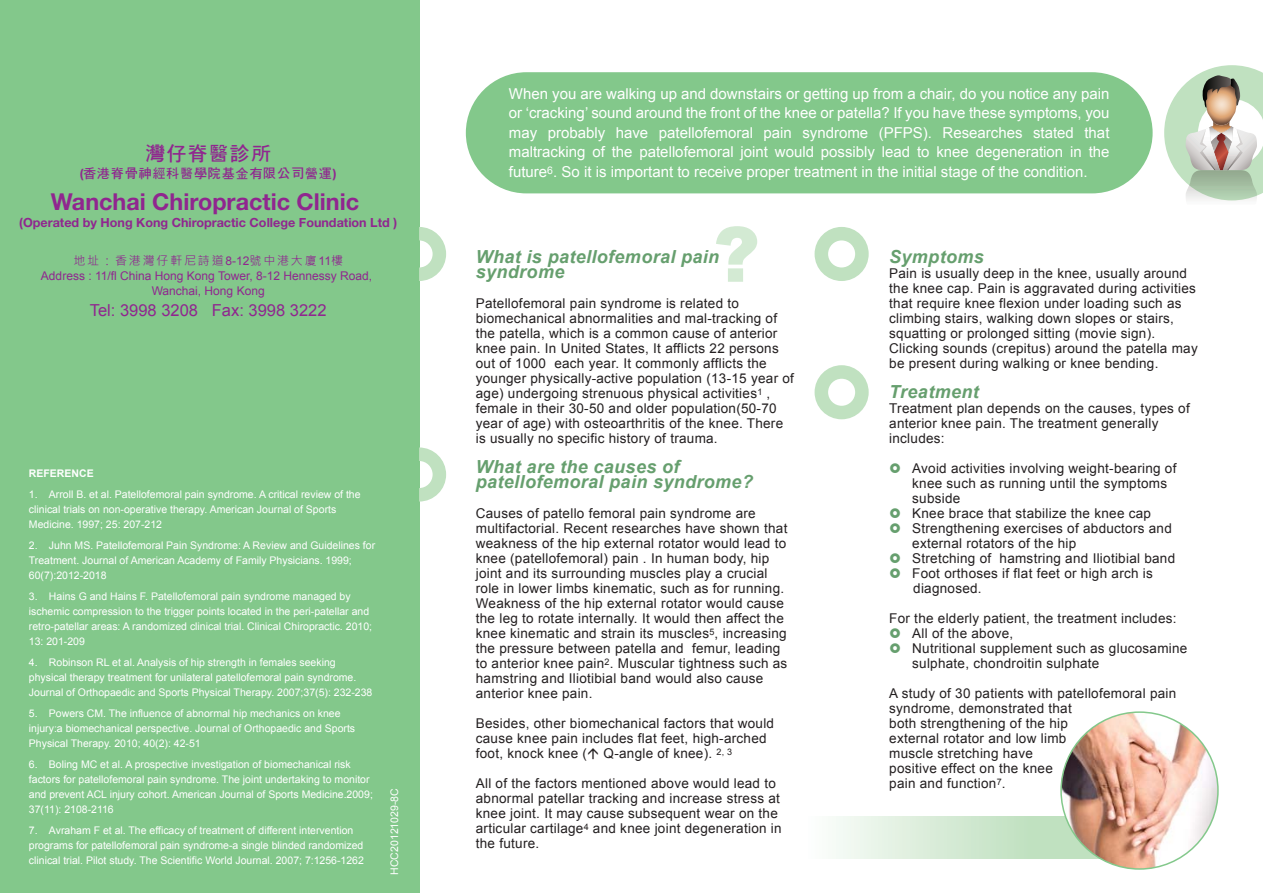
<style>
.page{position:relative;width:1263px;height:893px;background:#fff}
.page>*{position:absolute;margin:0;border:0;box-sizing:border-box;transform-origin:0 0}
.t1{font:700 23.4px "Helvetica Neue";color:#90268f}
.t2{font:19.2px "DATH7";letter-spacing:.1em;color:#90268f}
.t3{font:italic 700 18px/15px "Arial";letter-spacing:.02em;color:#669f6e}
.t4{font:16.5px "Arial";color:#90268f}
.t5{font:15px/19.5px "Arial";color:#fff;text-align:justify}
.t6{font:13.5px/15px "Arial";letter-spacing:.02em;color:#231f20}
.t7{font:700 12.6px "Helvetica Neue";color:#90268f}
.t8{font:12.6px "DATH7";letter-spacing:.1em;color:#90268f}
.t9{font:12px/15px "Arial";color:#90268f;text-align:center}
.t10{font:12px "Microsoft Jheng Hei";letter-spacing:.15em;color:#90268f}
.t11{font:10.5px/15px "Arial";color:#fff}
.t12{font:700 10.5px "Arial";color:#fff}
.s1{font-family:"Helvetica Neue";font-weight:700}
.s2{font-family:"Arial"}
</style>
<div class="page">
<div style="left:0;top:0;width:419px;height:893px;background:#83c88b"></div>
<svg style="left:814px;top:227px;width:55px;height:54px"></svg>
<svg style="left:814px;top:365px;width:55px;height:54px"></svg>
<div style="left:466px;top:72px;width:686px;height:121px;background:#83c88b;border-radius:61px"></div>
<svg style="left:419px;top:227px;width:27px;height:54px"></svg>
<svg style="left:419px;top:447px;width:27px;height:55px"></svg>
<svg style="left:836px;top:816px;width:264px;height:43px;background:#d4ead4"></svg>
<svg style="left:716px;top:226px;width:41px;height:56px"></svg>
<svg style="left:1164px;top:65px;width:99px;height:136px"></svg>
<img style="left:1061px;top:712px;width:157px;height:157px;border-radius:78px">
<h2 class="t2" style="left:146px;top:143px;width:126px">灣仔脊醫診所</h2>
<p class="t8" style="left:80px;top:167px;width:258px"><span class="s1">(</span>香港脊骨神經科醫學院基金有限公司營運<span class="s1">)</span></p>
<h1 class="t1" style="left:51px;top:187px;width:310px">Wanchai Chiropractic Clinic</h1>
<p class="t7" style="left:19px;top:214px;width:379px">(Operated by Hong Kong Chiropractic College Foundation Ltd )</p>
<p class="t10" style="left:73px;top:253px;width:271px">地址 : 香港灣仔軒尼詩道<span class="s2">8-12</span>號中港大廈<span class="s2">11</span>樓</p>
<p class="t9" style="left:41px;top:268px;width:333px">Address : 11/fl China Hong Kong Tower, 8-12 Hennessy Road,<br>Wanchai, Hong Kong</p>
<p class="t4" style="left:90px;top:299px;width:238px">Tel: 3998 3208 Fax: 3998 3222</p>
<p class="t12" style="left:29px;top:466px;width:66px">REFERENCE</p>
<p class="t11" style="left:29px;top:487px;width:333px">1. Arroll B. et al. Patellofemoral pain syndrome. A critical review of the clinical trials on non-operative therapy. American Journal of Sports<br>Medicine. 1997; 25: 207-212</p>
<p class="t11" style="left:29px;top:538px;width:348px">2. Juhn MS. Patellofemoral Pain Syndrome: A Review and Guidelines for<br>Treatment. Journal of American Academy of Family Physicians. 1999;<br>60(7):2012-2018</p>
<p class="t11" style="left:29px;top:589px;width:345px">3. Hains G and Hains F. Patellofemoral pain syndrome managed by ischemic compression to the trigger points located in the peri-patellar and retro-patellar areas: A randomized clinical trial. Clinical Chiropractic. 2010; 13: 201-209</p>
<p class="t11" style="left:29px;top:655px;width:345px">4. Robinson RL et al. Analysis of hip strength in females seeking physical therapy treatment for unilateral patellofemoral pain syndrome.<br>Journal of Orthopaedic and Sports Physical Therapy. 2007;37(5): 232-238</p>
<p class="t11" style="left:29px;top:706px;width:328px">5. Powers CM. The influence of abnormal hip mechanics on knee injury:a biomechanical perspective. Journal of Orthopaedic and Sports<br>Physical Therapy. 2010; 40(2): 42-51</p>
<p class="t11" style="left:29px;top:757px;width:345px">6. Boling MC et al. A prospective investigation of biomechanical risk factors for patellofemoral pain syndrome. The joint undertaking to monitor and prevent ACL injury cohort. American Journal of Sports Medicine.2009; 37(11): 2108-2116</p>
<p class="t11" style="left:29px;top:823px;width:336px">7. Avraham F et al. The efficacy of treatment of different intervention programs for patellofemoral pain syndrome-a single blinded randomized clinical trial. Pilot study. The Scientific World Journal. 2007; 7:1256-1262</p>
<p class="t11" style="left:387px;top:875px;width:88px;rotate:-90deg">HCC20121029-8C</p>
<p class="t5" style="left:509px;top:84px;width:602px">When you are walking up and downstairs or getting up from a chair, do you notice any pain or ‘cracking’ sound around the front of the knee or patella? If you have these symptoms, you may probably have patellofemoral pain syndrome (PFPS). Researches stated that maltracking of the patellofemoral joint would possibly lead to knee degeneration in the future<sup>6</sup>. So it is important to receive proper treatment in the initial stage of the condition.</p>
<h3 class="t3" style="left:476px;top:250px;width:245px">What is patellofemoral pain syndrome</h3>
<p class="t6" style="left:476px;top:296px;width:320px">Patellofemoral pain syndrome is related to biomechanical abnormalities and mal-tracking of the patella, which is a common cause of anterior knee pain. In United States, It afflicts 22 persons out of 1000 each year. It commonly afflicts the younger physically-active population (13-15 year of age) undergoing strenuous physical activities<sup>1</sup> , female in their 30-50 and older population(50-70 year of age) with osteoarthritis of the knee. There is usually no specific history of trauma.</p>
<h3 class="t3" style="left:476px;top:460px;width:279px">What are the causes of patellofemoral pain syndrome?</h3>
<p class="t6" style="left:476px;top:506px;width:313px">Causes of patello femoral pain syndrome are multifactorial. Recent researches have shown that weakness of the hip external rotator would lead to knee (patellofemoral) pain . In human body, hip joint and its surrounding muscles play a crucial role in lower limbs kinematic, such as for running.<br>Weakness of the hip external rotator would cause the leg to rotate internally. It would then affect the knee kinematic and strain its muscles<sup>5</sup>, increasing the pressure between patella and femur, leading to anterior knee pain<sup>2</sup>. Muscular tightness such as hamstring and Iliotibial band would also cause anterior knee pain.</p>
<p class="t6" style="left:476px;top:716px;width:300px">Besides, other biomechanical factors that would cause knee pain includes flat feet, high-arched foot, knock knee ( Q-angle of knee). <sup>2,</sup> <sup>3</sup></p>
<p class="t6" style="left:476px;top:776px;width:307px">All of the factors mentioned above would lead to abnormal patellar tracking and increase stress at knee joint. It may cause subsequent wear on the articular cartilage<sup>4</sup> and knee joint degeneration in the future.</p>
<h3 class="t3" style="left:889px;top:250px;width:96px">Symptoms</h3>
<p class="t6" style="left:889px;top:266px;width:310px">Pain is usually deep in the knee, usually around the knee cap. Pain is aggravated during activities that require knee flexion under loading such as climbing stairs, walking down slopes or stairs, squatting or prolonged sitting (movie sign).<br>Clicking sounds (crepitus) around the patella may be present during walking or knee bending.</p>
<h3 class="t3" style="left:889px;top:385px;width:91px">Treatment</h3>
<p class="t6" style="left:889px;top:401px;width:302px">Treatment plan depends on the causes, types of anterior knee pain. The treatment generally includes:</p>
<p class="t6" style="left:912px;top:461px;width:266px">Avoid activities involving weight-bearing of knee such as running until the symptoms subside<br>Knee brace that stabilize the knee cap Strengthening exercises of abductors and external rotators of the hip<br>Stretching of hamstring and Iliotibial band Foot orthoses if flat feet or high arch is diagnosed.</p>
<p class="t6" style="left:912px;top:611px;width:277px;text-indent:-23px">For the elderly patient, the treatment includes:<br>All of the above,<br>Nutritional supplement such as glucosamine sulphate, chondroitin sulphate</p>
<p class="t6" style="left:889px;top:686px;width:289px">A study of 30 patients with patellofemoral pain syndrome, demonstrated that<br>both strengthening of the hip<br>external rotator and low limb<br>muscle stretching have<br>positive effect on the knee<br>pain and function<sup>7</sup>.</p>
</div>
